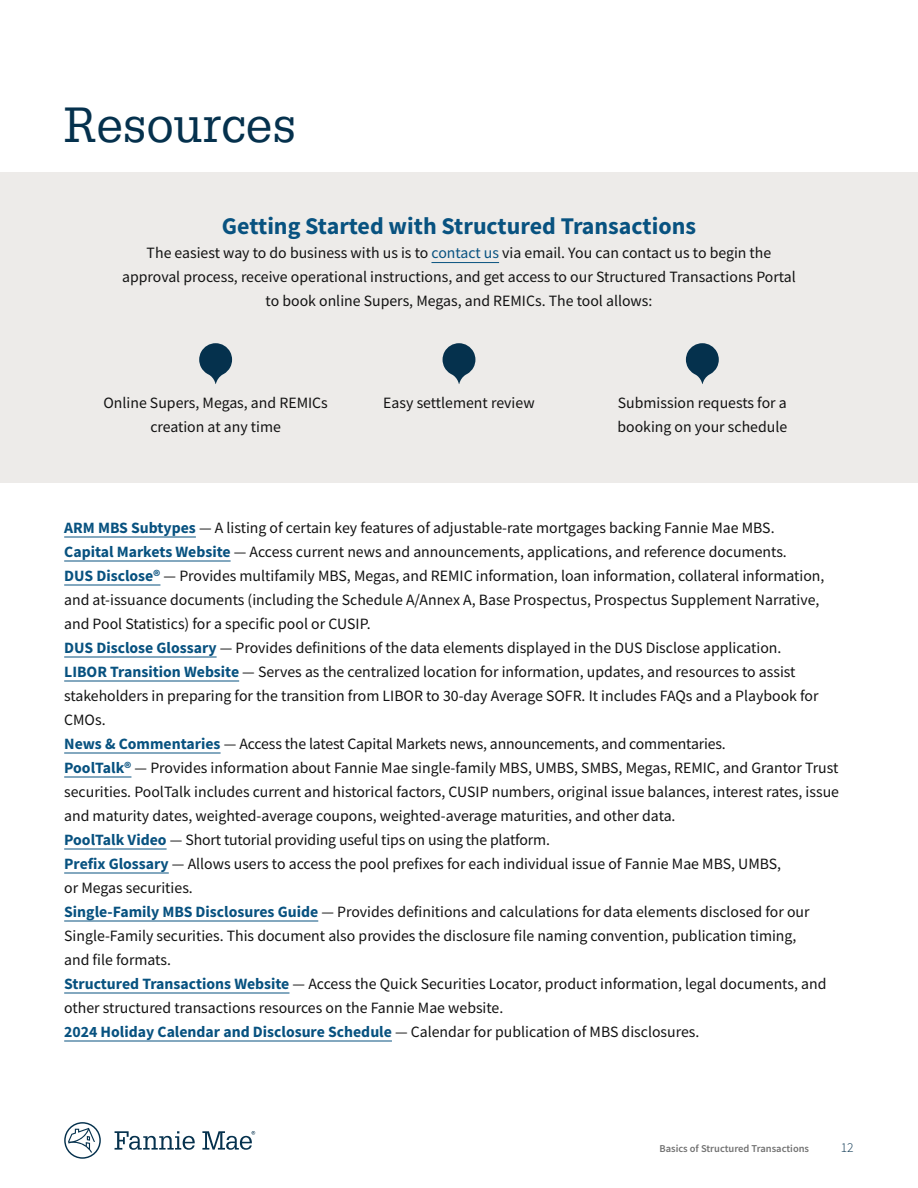
<style>
.page{position:relative;width:918px;height:1188px;background:#fff}
.page>*{position:absolute;margin:0;border:0;box-sizing:border-box;transform-origin:0 0}
.t1{font:48px "Glypha LT Pro";color:#05314d}
.t2{font:700 24px "Source Sans Pro";color:#085280}
._3-col{font:15.75px/24px "Source Sans Pro";color:#121212}
.t3{font:700 15.75px "Source Sans Pro";color:#085280}
.t4{font:300 13.5px "Source Sans Pro";color:#05314d}
.t5{font:600 10.5px "Source Sans Pro";color:#717171}
.s1{color:#085280}
.s2{font-weight:700;color:#085280}
.s3{font-weight:400;color:#121212}
</style>
<div class="page">
<svg style="left:64px;top:1122px;width:37px;height:37px"></svg>
<svg style="left:115px;top:1131px;width:140px;height:19px"></svg>
<div style="left:0;top:173px;width:918px;height:310px;background:#edebe9"></div>
<hr style="left:431px;top:262px;width:68px;height:1px;background:#085280">
<svg style="left:199px;top:343px;width:33px;height:41px"></svg>
<svg style="left:443px;top:343px;width:32px;height:41px"></svg>
<svg style="left:686px;top:343px;width:33px;height:41px"></svg>
<hr style="left:64px;top:537px;width:132px;height:1px;background:#085280">
<hr style="left:64px;top:561px;width:167px;height:1px;background:#085280">
<hr style="left:64px;top:585px;width:96px;height:1px;background:#085280">
<hr style="left:64px;top:657px;width:153px;height:1px;background:#085280">
<hr style="left:64px;top:681px;width:175px;height:1px;background:#085280">
<hr style="left:64px;top:753px;width:157px;height:1px;background:#085280">
<hr style="left:64px;top:777px;width:67px;height:1px;background:#085280">
<hr style="left:64px;top:849px;width:103px;height:1px;background:#085280">
<hr style="left:64px;top:873px;width:105px;height:1px;background:#085280">
<hr style="left:64px;top:921px;width:254px;height:1px;background:#085280">
<hr style="left:64px;top:993px;width:225px;height:1px;background:#085280">
<hr style="left:64px;top:1041px;width:328px;height:1px;background:#085280">
<h2 class="t1" style="left:64px;top:96px;width:234px">Resources</h2>
<h3 class="t2" style="left:222px;top:210px;width:476px">Getting Started with Structured Transactions</h3>
<p class="_3-col" style="left:122px;top:241px;width:675px;text-align:center">The easiest way to do business with us is to <span class="s1">contact us</span> via email. You can contact us to begin the approval process, receive operational instructions, and get access to our Structured Transactions Portal to book online Supers, Megas, and REMICs. The tool allows:</p>
<p class="_3-col" style="left:103px;top:391px;width:226px;text-align:center">Online Supers, Megas, and REMICs creation at any time</p>
<p class="_3-col" style="left:383px;top:391px;width:153px">Easy settlement review</p>
<p class="_3-col" style="left:617px;top:391px;width:171px">Submission requests for a booking on your schedule</p>
<p class="_3-col" style="left:64px;top:515px;width:712px"><span class="s2">ARM MBS Subtypes</span> — A listing of certain key features of adjustable-rate mortgages backing Fannie Mae MBS.</p>
<p class="_3-col" style="left:64px;top:539px;width:724px"><span class="s2">Capital Markets Website</span> — Access current news and announcements, applications, and reference documents.</p>
<p class="_3-col" style="left:64px;top:563px;width:762px"><span class="s2">DUS Disclose®</span> — Provides multifamily MBS, Megas, and REMIC information, loan information, collateral information, and at-issuance documents (including the Schedule A/Annex A, Base Prospectus, Prospectus Supplement Narrative, and Pool Statistics) for a specific pool or CUSIP.</p>
<p class="_3-col" style="left:64px;top:635px;width:719px"><span class="s2">DUS Disclose Glossary</span> — Provides definitions of the data elements displayed in the DUS Disclose application.</p>
<p class="_3-col" style="left:64px;top:659px;width:756px"><span class="s2">LIBOR Transition Website</span> — Serves as the centralized location for information, updates, and resources to assist stakeholders in preparing for the transition from LIBOR to 30-day Average SOFR. It includes FAQs and a Playbook for<br>CMOs.</p>
<p class="_3-col" style="left:64px;top:731px;width:663px"><span class="s2">News &amp; Commentaries</span> — Access the latest Capital Markets news, announcements, and commentaries.</p>
<p class="_3-col" style="left:64px;top:755px;width:776px;text-align:justify"><span class="s2">PoolTalk®</span> — Provides information about Fannie Mae single-family MBS, UMBS, SMBS, Megas, REMIC, and Grantor Trust securities. PoolTalk includes current and historical factors, CUSIP numbers, original issue balances, interest rates, issue and maturity dates, weighted-average coupons, weighted-average maturities, and other data.</p>
<p class="_3-col" style="left:64px;top:827px;width:487px"><span class="s2">PoolTalk Video</span> — Short tutorial providing useful tips on using the platform.</p>
<p class="_3-col" style="left:64px;top:851px;width:719px"><span class="s2">Prefix Glossary</span> — Allows users to access the pool prefixes for each individual issue of Fannie Mae MBS, UMBS, or Megas securities.</p>
<p class="_3-col" style="left:64px;top:899px;width:747px"><span class="s2">Single-Family MBS Disclosures Guide</span> — Provides definitions and calculations for data elements disclosed for our<br>Single-Family securities. This document also provides the disclosure file naming convention, publication timing, and file formats.</p>
<p class="_3-col" style="left:64px;top:971px;width:764px"><span class="s2">Structured Transactions Website</span> — Access the Quick Securities Locator, product information, legal documents, and other structured transactions resources on the Fannie Mae website.</p>
<p class="t3" style="left:64px;top:1021px;width:637px">2024 Holiday Calendar and Disclosure Schedule <span class="s3">— Calendar for publication of MBS disclosures.</span></p>
<p class="t5" style="left:659px;top:1141px;width:151px">Basics of Structured Transactions</p>
<p class="t4" style="left:841px;top:1139px;width:14px">12</p>
</div>
